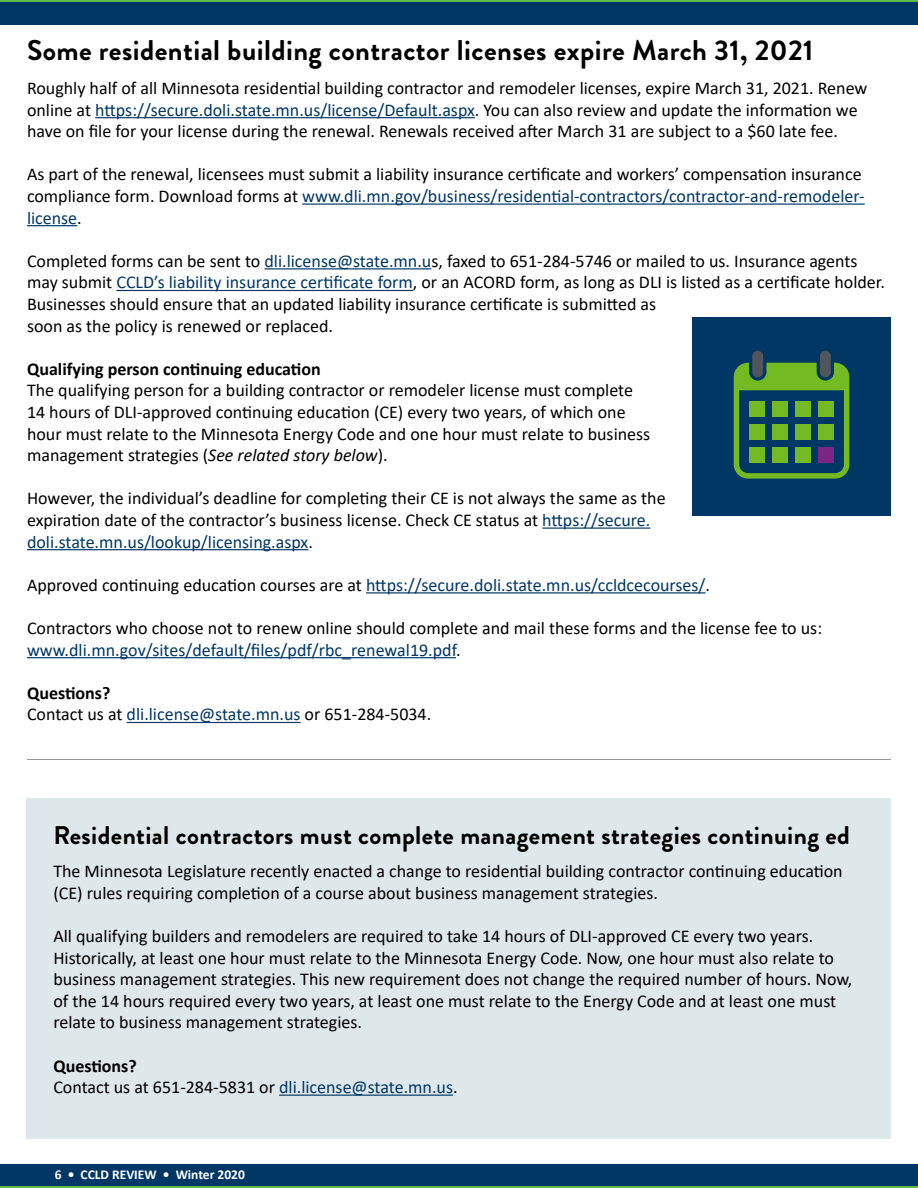
<style>
.page{position:relative;width:918px;height:1188px;background:#fff}
.page>*{position:absolute;margin:0;border:0;box-sizing:border-box;transform-origin:0 0}
.Headline_-_main_-_bl{font:700 28.5px "Brandon Grotesque";letter-spacing:.015em;color:#000}
.Headline_-_main_-_bl-2{font:700 25.5px "Brandon Grotesque";letter-spacing:.015em;color:#000}
.Body_paragraph{font:18px/21.6px "Calibri";color:#000}
.Body_paragraph-2{font:18px "Calibri";color:#003764}
.Paragraph_subhed{font:700 18px "Calibri";color:#000}
.Body_paragraph-3{font:700 18px "Calibri";color:#000}
.t1{font:700 13.5px "Calibri";color:#fff}
.s1{color:#003764}
.s2{font-style:italic}
.s3{color:#000}
</style>
<div class="page">
<div style="left:0;top:1175px;width:918px;height:13px;background:#62bb46"></div>
<div style="left:0;top:1164px;width:918px;height:22px;background:#003764"></div>
<hr style="left:0;top:0;width:918px;height:3px;background:#62bb46">
<div style="left:0;top:2px;width:918px;height:23px;background:#003764"></div>
<hr style="left:27px;top:759px;width:864px;height:1px;background:#96989a">
<div style="left:27px;top:798px;width:864px;height:341px;background:#dee7ea"></div>
<div style="left:692px;top:317px;width:199px;height:199px;background:#003764"></div>
<div style="left:820px;top:351px;width:11px;height:26px;background:#52555b;border-radius:5px"></div>
<div style="left:752px;top:351px;width:11px;height:26px;background:#52555b;border-radius:5px"></div>
<svg style="left:734px;top:363px;width:115px;height:116px"></svg>
<div style="left:795px;top:447px;width:16px;height:16px;background:#74bb23"></div>
<div style="left:772px;top:447px;width:16px;height:16px;background:#74bb23"></div>
<div style="left:749px;top:401px;width:16px;height:15px;background:#74bb23"></div>
<div style="left:749px;top:447px;width:16px;height:16px;background:#74bb23"></div>
<div style="left:749px;top:424px;width:16px;height:15px;background:#74bb23"></div>
<div style="left:772px;top:424px;width:16px;height:15px;background:#74bb23"></div>
<div style="left:819px;top:424px;width:15px;height:15px;background:#74bb23"></div>
<div style="left:795px;top:424px;width:16px;height:15px;background:#74bb23"></div>
<div style="left:819px;top:447px;width:15px;height:16px;background:#792782"></div>
<div style="left:819px;top:401px;width:15px;height:15px;background:#74bb23"></div>
<div style="left:795px;top:401px;width:16px;height:15px;background:#74bb23"></div>
<div style="left:772px;top:401px;width:16px;height:15px;background:#74bb23"></div>
<hr style="left:95px;top:117px;width:380px;height:1px;background:#003764">
<hr style="left:302px;top:204px;width:563px;height:1px;background:#003764">
<hr style="left:27px;top:225px;width:50px;height:1px;background:#003764">
<hr style="left:264px;top:268px;width:167px;height:1px;background:#003764">
<hr style="left:116px;top:290px;width:297px;height:1px;background:#003764">
<hr style="left:542px;top:528px;width:108px;height:1px;background:#003764">
<hr style="left:27px;top:549px;width:281px;height:1px;background:#003764">
<hr style="left:366px;top:592px;width:340px;height:1px;background:#003764">
<hr style="left:27px;top:657px;width:429px;height:1px;background:#003764">
<hr style="left:127px;top:722px;width:174px;height:1px;background:#003764">
<hr style="left:279px;top:1095px;width:174px;height:1px;background:#003764">
<h2 class="Headline_-_main_-_bl" style="left:27px;top:31px;width:788px">Some residential building contractor licenses expire March 31, 2021</h2>
<p class="Body_paragraph" style="left:27px;top:77px;width:842px">Roughly half of all Minnesota residential building contractor and remodeler licenses, expire March 31, 2021. Renew online at <span class="s1">https://secure.doli.state.mn.us/license/Default.aspx</span>. You can also review and update the information we have on file for your license during the renewal. Renewals received after March 31 are subject to a $60 late fee.</p>
<p class="Body_paragraph" style="left:27px;top:163px;width:839px">As part of the renewal, licensees must submit a liability insurance certificate and workers’ compensation insurance compliance form. Download forms at <span class="s1">www.dli.mn.gov/business/residential-contractors/contractor-and-remodeler&shy;license</span>.</p>
<p class="Body_paragraph" style="left:27px;top:250px;width:859px">Completed forms can be sent to <span class="s1">dli.license@state.mn.u</span>s, faxed to 651-284-5746 or mailed to us. Insurance agents may submit <span class="s1">CCLD’s liability insurance certificate form</span>, or an ACORD form, as long as DLI is listed as a certificate holder.<br>Businesses should ensure that an updated liability insurance certificate is submitted as<br>soon as the policy is renewed or replaced.</p>
<p class="Paragraph_subhed" style="left:27px;top:356px;width:295px">Qualifying person continuing education</p>
<p class="Body_paragraph" style="left:27px;top:379px;width:625px">The qualifying person for a building contractor or remodeler license must complete 14 hours of DLI-approved continuing education (CE) every two years, of which one hour must relate to the Minnesota Energy Code and one hour must relate to business management strategies (<span class="s2">See related story below</span>).</p>
<p class="Body_paragraph" style="left:27px;top:487px;width:640px">However, the individual’s deadline for completing their CE is not always the same as the expiration date of the contractor’s business license. Check CE status at <span class="s1">https://secure. doli.state.mn.us/lookup/licensing.aspx</span>.</p>
<p class="Body_paragraph-2" style="left:27px;top:572px;width:685px"><span class="s3">Approved continuing education courses are at</span> https://secure.doli.state.mn.us/ccldcecourses/<span class="s3">.</span></p>
<p class="Body_paragraph" style="left:27px;top:617px;width:797px">Contractors who choose not to renew online should complete and mail these forms and the license fee to us: <span class="s1">www.dli.mn.gov/sites/default/files/pdf/rbc_renewal19.pdf</span>.</p>
<p class="Body_paragraph-3" style="left:27px;top:680px;width:85px">Questions?</p>
<p class="Body_paragraph" style="left:27px;top:703px;width:406px">Contact us at <span class="s1">dli.license@state.mn.us</span> or 651-284-5034.</p>
<h2 class="Headline_-_main_-_bl-2" style="left:53px;top:817px;width:798px">Residential contractors must complete management strategies continuing ed</h2>
<p class="Body_paragraph" style="left:53px;top:860px;width:791px">The Minnesota Legislature recently enacted a change to residential building contractor continuing education (CE) rules requiring completion of a course about business management strategies.</p>
<p class="Body_paragraph" style="left:53px;top:925px;width:801px">All qualifying builders and remodelers are required to take 14 hours of DLI-approved CE every two years.<br>Historically, at least one hour must relate to the Minnesota Energy Code. Now, one hour must also relate to business management strategies. This new requirement does not change the required number of hours. Now, of the 14 hours required every two years, at least one must relate to the Energy Code and at least one must relate to business management strategies.</p>
<p class="Paragraph_subhed" style="left:53px;top:1053px;width:85px">Questions?</p>
<p class="Body_paragraph" style="left:53px;top:1076px;width:406px">Contact us at 651-284-5831 or <span class="s1">dli.license@state.mn.us</span>.</p>
<p class="t1" style="left:55px;top:1165px;width:192px">6 • CCLD REVIEW • Winter 2020</p>
</div>
